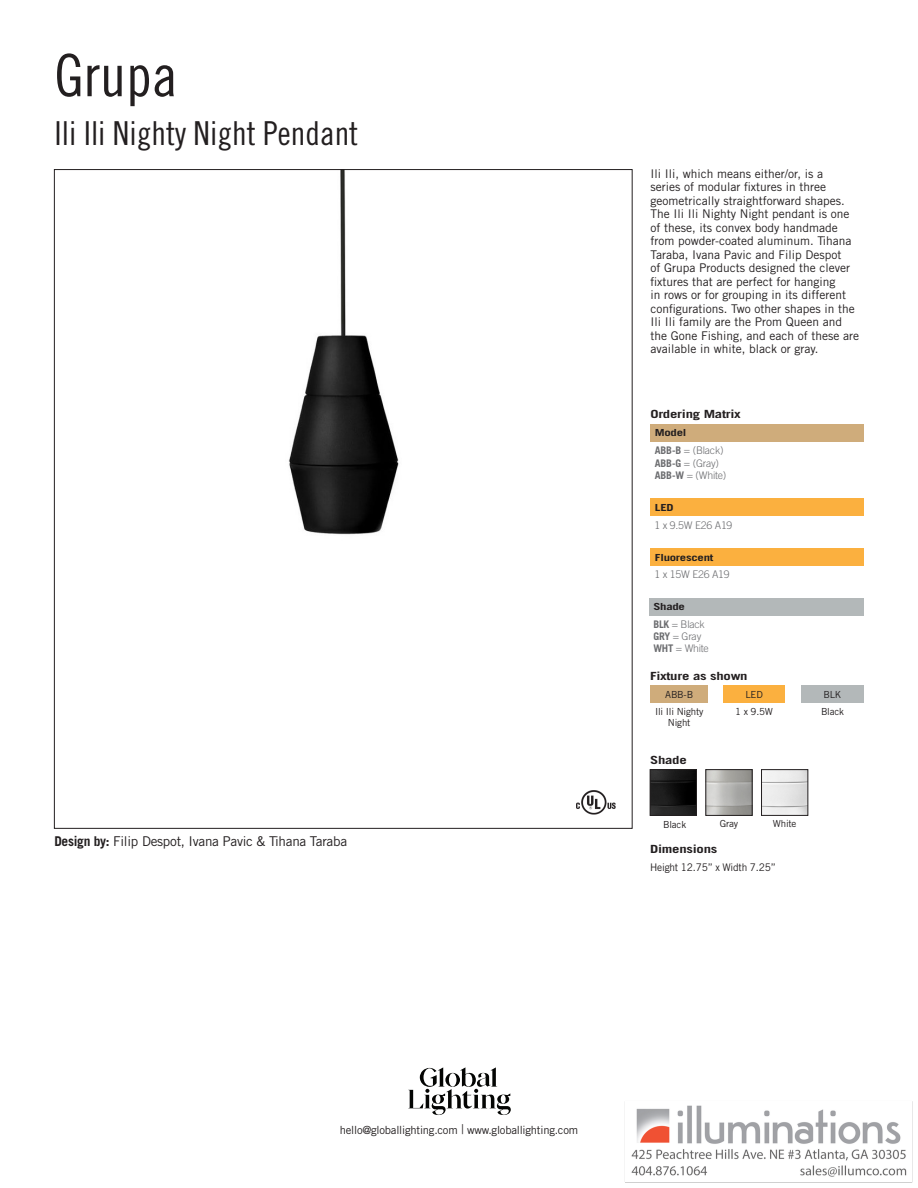
<style>
.page{position:relative;width:918px;height:1188px;background:#fff}
.page>*{position:absolute;margin:0;border:0;box-sizing:border-box;transform-origin:0 0}
.t1{font:58.5px "Trade Gothic LT Std Cn 18";color:#231f20}
.t2{font:33px "Trade Gothic LT Std Cn 18";color:#231f20}
.t3{font:13.5px "Trade Gothic LT Std";letter-spacing:-.02em;color:#231f20}
.t4{font:12px/13.5px "Trade Gothic LT Std";color:#231f20}
.t5{font:11.25px "Trade Gothic LT Std";letter-spacing:-.02em;color:#231f20}
.t6{font:700 11.25px "Trade Gothic LT Std";letter-spacing:-.02em;color:#231f20;scale:1.31 1}
.t7{font:300 10.5px "Trade Gothic LT Std";letter-spacing:-.02em;color:#6c6d70}
.t8{font:10.5px "Trade Gothic LT Std";letter-spacing:-.02em;color:#231f20;scale:.96 1}
.t9{font:9.75px/10.5px "Trade Gothic LT Std";letter-spacing:-.02em;color:#231f20;text-align:center}
.t10{font:700 9.75px "Trade Gothic LT Std";letter-spacing:-.02em;color:#231f20;scale:1.31 1}
.s1{font-weight:700}
.s2{font-weight:300;font-size:13.5px}
</style>
<div class="page">
<img style="left:53px;top:169px;width:860px;height:1014px">
<p class="t1" style="left:54px;top:41px;width:125px">Grupa</p>
<p class="t2" style="left:54px;top:114px;width:306px">Ili Ili Nighty Night Pendant</p>
<p class="t3" style="left:54px;top:833px;width:294px"><span class="s1">Design by:</span> Filip Despot, Ivana Pavic &amp; Tihana Taraba</p>
<p class="t4" style="left:651px;top:167px;width:210px">Ili Ili, which means either/or, is a<br>series of modular fixtures in three geometrically straightforward shapes.<br>The Ili Ili Nighty Night pendant is one of these, its convex body handmade from powder-coated aluminum. Tihana Taraba, Ivana Pavic and Filip Despot<br>of Grupa Products designed the clever fixtures that are perfect for hanging<br>in rows or for grouping in its different configurations. Two other shapes in the Ili Ili family are the Prom Queen and the Gone Fishing, and each of these are available in white, black or gray.</p>
<p class="t6" style="left:650px;top:407px;width:71px">Ordering Matrix</p>
<p class="t10" style="left:655px;top:426px;width:26px">Model</p>
<p class="t7" style="left:655px;top:444px;width:70px"><span class="s1">ABB-B</span> = (Black)</p>
<p class="t7" style="left:655px;top:457px;width:66px"><span class="s1">ABB-G</span> = (Gray)</p>
<p class="t7" style="left:655px;top:469px;width:73px"><span class="s1">ABB-W</span> = (White)</p>
<p class="t10" style="left:655px;top:502px;width:16px">LED</p>
<p class="t7" style="left:654px;top:519px;width:79px">1 x 9.5W E26 A19</p>
<p class="t10" style="left:655px;top:552px;width:46px">Fluorescent</p>
<p class="t7" style="left:654px;top:568px;width:77px">1 x 15W E26 A19</p>
<p class="t10" style="left:653px;top:601px;width:26px">Shade</p>
<p class="t7" style="left:653px;top:618px;width:53px"><span class="s1">BLK</span> = Black</p>
<p class="t7" style="left:653px;top:630px;width:49px"><span class="s1">GRY</span> = Gray</p>
<p class="t7" style="left:653px;top:642px;width:57px"><span class="s1">WHT</span> = White</p>
<p class="t6" style="left:650px;top:669px;width:76px">Fixture as shown</p>
<p class="t9" style="left:665px;top:689px;width:29px">ABB-B</p>
<p class="t9" style="left:655px;top:706px;width:50px">Ili Ili Nighty<br>Night</p>
<p class="t9" style="left:735px;top:706px;width:39px">1 x 9.5W</p>
<p class="t9" style="left:821px;top:706px;width:25px">Black</p>
<p class="t9" style="left:745px;top:689px;width:19px">LED</p>
<p class="t9" style="left:823px;top:689px;width:20px">BLK</p>
<p class="t6" style="left:650px;top:753px;width:29px">Shade</p>
<p class="t9" style="left:663px;top:819px;width:25px">Black</p>
<p class="t9" style="left:720px;top:819px;width:20px">Gray</p>
<p class="t9" style="left:773px;top:819px;width:25px">White</p>
<p class="t6" style="left:650px;top:842px;width:53px">Dimensions</p>
<p class="t8" style="left:650px;top:861px;width:132px">Height 12.75” x Width 7.25”</p>
<p class="t5" style="left:340px;top:1123px;width:240px">hello@globallighting.com <span class="s2">|</span> www.globallighting.com</p>
</div>
